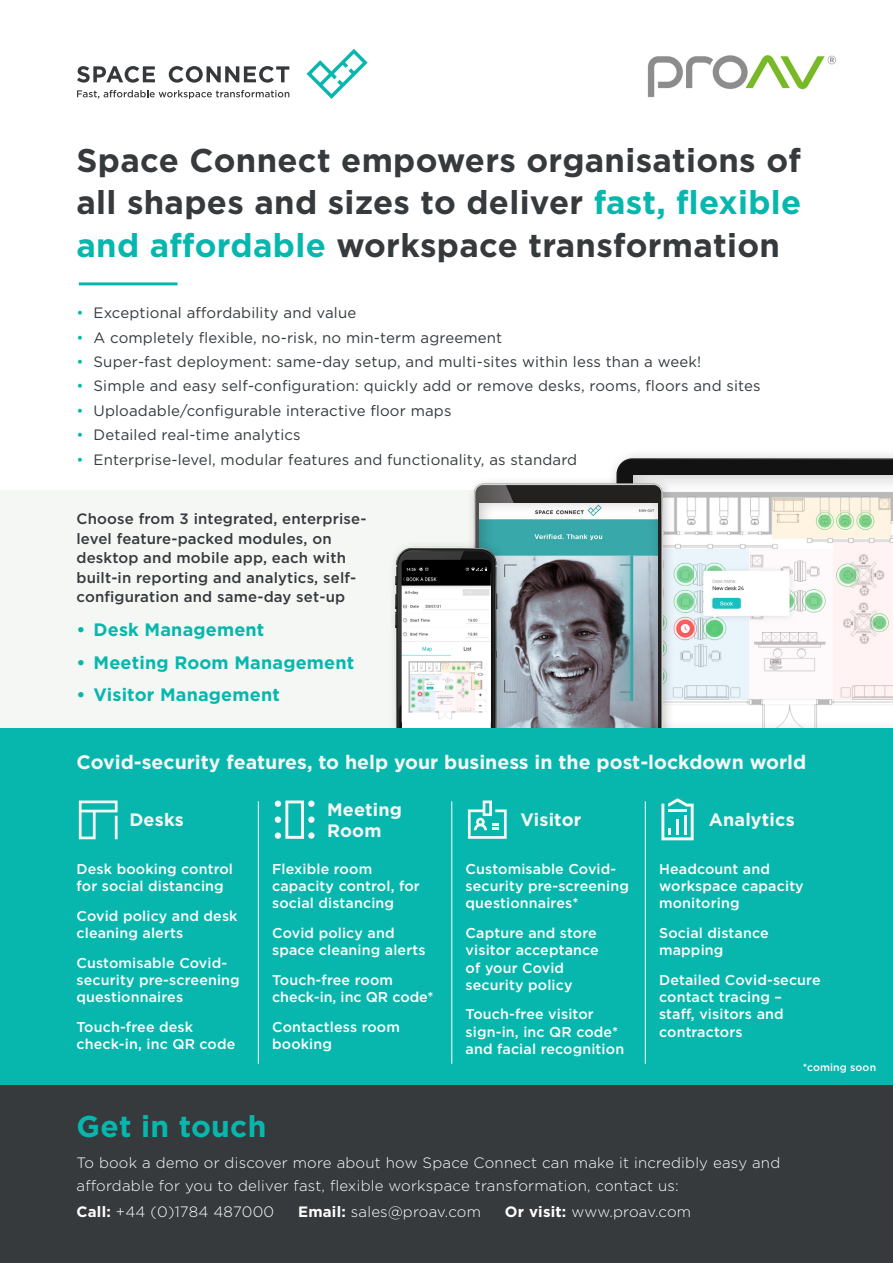
<style>
.page{position:relative;width:893px;height:1263px;background:#fff}
.page>*{position:absolute;margin:0;border:0;box-sizing:border-box;transform-origin:0 0}
.t1{font:700 32.85px/42.6px "Gotham";letter-spacing:.01em;color:#363a3d;text-align:justify}
.sub_heads_PS{font:700 30px "Gotham";letter-spacing:.01em;color:#07b7ad}
.sub_heads_PS-2{font:700 19.5px "Gotham";color:#f5f7f5}
.t2{font:700 18px "Gotham";letter-spacing:.01em;color:#07b7ad}
.t3{font:700 18px/21.6px "Gotham";letter-spacing:.01em;color:#f5f7f5}
.t4{font:15px "Gotham";letter-spacing:.01em;color:#363a3d}
.Text_PS{font:300 15px/22.5px "Gotham";letter-spacing:.015em;color:#fff}
.t5{font:500 15px/19.5px "Gotham";letter-spacing:.01em;color:#363a3d}
.t6{font:500 14.25px/17.1px "Gotham";letter-spacing:.01em;color:#fff}
.t7{font:500 10.5px "Gotham";letter-spacing:.01em;color:#fff}
.s1{color:#07b7ad}
.s2{font-weight:700}
</style>
<div class="page">
<div style="left:0;top:490px;width:893px;height:262px;background:#f5f7f5"></div>
<div style="left:541px;top:448px;width:352px;height:346px;background:#231f20;opacity:.25"></div>
<div style="left:618px;top:460px;width:275px;height:14px;background:#131212"></div>
<div style="left:633px;top:474px;width:260px;height:258px;background:#231f20;opacity:.25"></div>
<div style="left:466px;top:475px;width:209px;height:295px;background:#231f20;opacity:.25"></div>
<img style="left:467px;top:474px;width:196px;height:254px">
<div style="left:479px;top:502px;width:179px;height:239px;background:#231f20;opacity:.25"></div>
<div style="left:387px;top:539px;width:124px;height:229px;background:#231f20;opacity:.25"></div>
<img style="left:399px;top:548px;width:47px;height:1px">
<img style="left:448px;top:548px;width:46px;height:1px">
<img style="left:484px;top:549px;width:12px;height:1px">
<svg style="left:395px;top:550px;width:103px;height:178px"></svg>
<img style="left:402px;top:560px;width:89px;height:162px">
<hr style="left:79px;top:282px;width:99px;height:3px;background:#07b7ad">
<div style="left:0;top:728px;width:893px;height:447px;background:#07b7ad"></div>
<div style="left:0;top:1085px;width:893px;height:178px;background:#363a3d"></div>
<hr style="left:258px;top:801px;width:1px;height:263px;background:#fff">
<hr style="left:451px;top:801px;width:1px;height:263px;background:#fff">
<hr style="left:645px;top:801px;width:1px;height:263px;background:#fff">
<svg style="left:79px;top:800px;width:39px;height:39px"></svg>
<svg style="left:275px;top:800px;width:40px;height:39px"></svg>
<svg style="left:468px;top:800px;width:39px;height:39px"></svg>
<svg style="left:661px;top:798px;width:33px;height:42px"></svg>
<img style="left:647px;top:55px;width:189px;height:43px">
<svg style="left:307px;top:49px;width:61px;height:50px"></svg>
<svg style="left:77px;top:66px;width:212px;height:17px"></svg>
<svg style="left:77px;top:90px;width:212px;height:9px"></svg>
<p class="t1" style="left:77px;top:138px;width:726px">Space Connect empowers organisations of all shapes and sizes to deliver <span class="s1">fast, flexible and affordable</span> workspace transformation</p>
<p class="t4" style="left:77px;top:303px;width:281px"><span class="s1">•</span> Exceptional affordability and value</p>
<p class="t4" style="left:77px;top:328px;width:427px"><span class="s1">•</span> A completely flexible, no-risk, no min-term agreement</p>
<p class="t4" style="left:77px;top:352px;width:626px"><span class="s1">•</span> Super-fast deployment: same-day setup, and multi-sites within less than a week!</p>
<p class="t4" style="left:77px;top:376px;width:686px"><span class="s1">•</span> Simple and easy self-configuration: quickly add or remove desks, rooms, floors and sites</p>
<p class="t4" style="left:77px;top:401px;width:376px"><span class="s1">•</span> Uploadable/configurable interactive floor maps</p>
<p class="t4" style="left:77px;top:425px;width:226px"><span class="s1">•</span> Detailed real-time analytics</p>
<p class="t4" style="left:77px;top:450px;width:502px"><span class="s1">•</span> Enterprise-level, modular features and functionality, as standard</p>
<p class="t5" style="left:77px;top:509px;width:291px">Choose from 3 integrated, enterprise&shy;level feature-packed modules, on desktop and mobile app, each with built-in reporting and analytics, self&shy;configuration and same-day set-up</p>
<p class="t2" style="left:77px;top:618px;width:189px">• Desk Management</p>
<p class="t2" style="left:77px;top:650px;width:279px">• Meeting Room Management</p>
<p class="t2" style="left:77px;top:683px;width:205px">• Visitor Management</p>
<p class="sub_heads_PS-2" style="left:77px;top:749px;width:731px">Covid-security features, to help your business in the post-lockdown world</p>
<p class="t3" style="left:129px;top:809px;width:56px">Desks</p>
<p class="t3" style="left:327px;top:798px;width:77px">Meeting<br>Room</p>
<p class="t3" style="left:521px;top:809px;width:62px">Visitor</p>
<p class="t3" style="left:709px;top:809px;width:87px">Analytics</p>
<p class="t6" style="left:77px;top:860px;width:158px">Desk booking control for social distancing</p>
<p class="t6" style="left:77px;top:907px;width:163px">Covid policy and desk cleaning alerts</p>
<p class="t6" style="left:77px;top:954px;width:165px">Customisable Covid&shy;security pre-screening questionnaires</p>
<p class="t6" style="left:77px;top:1018px;width:160px">Touch-free desk check-in, inc QR code</p>
<p class="t6" style="left:272px;top:860px;width:149px">Flexible room capacity control, for social distancing</p>
<p class="t6" style="left:272px;top:924px;width:155px">Covid policy and space cleaning alerts</p>
<p class="t6" style="left:272px;top:971px;width:163px">Touch-free room check-in, inc QR code*</p>
<p class="t6" style="left:272px;top:1018px;width:129px">Contactless room booking</p>
<p class="t6" style="left:466px;top:860px;width:165px">Customisable Covid&shy;security pre-screening questionnaires*</p>
<p class="t6" style="left:466px;top:924px;width:135px">Capture and store visitor acceptance of your Covid security policy</p>
<p class="t6" style="left:466px;top:1006px;width:160px">Touch-free visitor sign-in, inc QR code* and facial recognition</p>
<p class="t6" style="left:659px;top:860px;width:146px">Headcount and workspace capacity monitoring</p>
<p class="t6" style="left:659px;top:924px;width:111px">Social distance mapping</p>
<p class="t6" style="left:659px;top:971px;width:163px">Detailed Covid-secure contact tracing – staff, visitors and contractors</p>
<p class="t7" style="left:803px;top:1061px;width:75px">*coming soon</p>
<p class="sub_heads_PS" style="left:77px;top:1107px;width:191px">Get in touch</p>
<p class="Text_PS" style="left:77px;top:1151px;width:705px">To book a demo or discover more about how Space Connect can make it incredibly easy and affordable for you to deliver fast, flexible workspace transformation, contact us:</p>
<p class="Text_PS" style="left:77px;top:1200px;width:199px"><span class="s2">Call:</span> +44 (0)1784 487000</p>
<p class="Text_PS" style="left:298px;top:1200px;width:184px"><span class="s2">Email:</span> sales@proav.com</p>
<p class="Text_PS" style="left:505px;top:1200px;width:188px"><span class="s2">Or visit:</span> www.proav.com</p>
</div>
